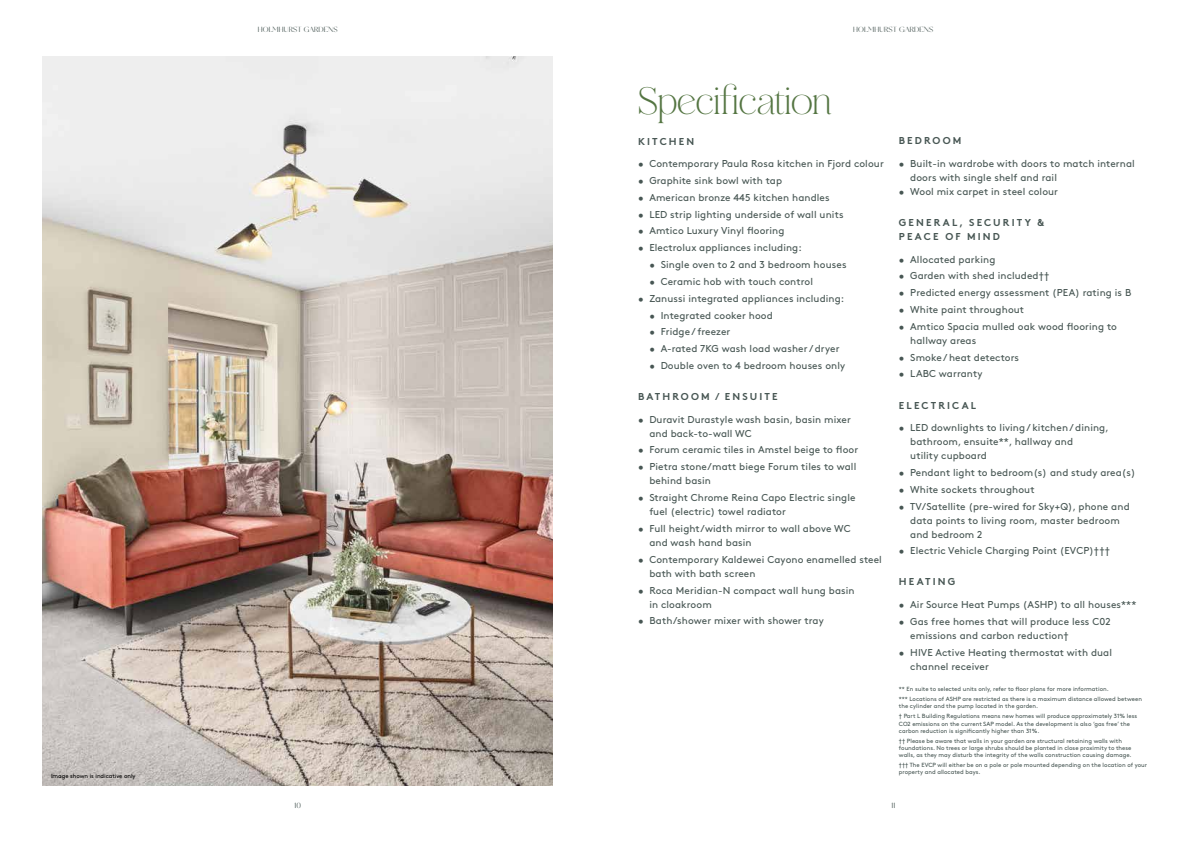
<style>
.page{position:relative;width:1191px;height:842px;background:#fff}
.page>*{position:absolute;margin:0;border:0;box-sizing:border-box;transform-origin:0 0}
.t1{font:38px "Maginia";letter-spacing:-.02em;color:#547542}
.t2{font:10px/14px "Brown Pro";letter-spacing:.01em;color:#475653}
.t3{font:700 10px/14px "Brown Pro";letter-spacing:.21em;color:#475653}
.t4{font:8px "Gallery Modern";letter-spacing:.02em;color:#475653}
.t5{font:6px/7.2px "Brown Pro";color:#475653}
.t6{font:6px "Brown Pro";letter-spacing:-.01em;color:#000}
</style>
<div class="page">
<img style="left:43px;top:57px;width:510px;height:728px">
<p class="t4" style="left:258px;top:25px;width:82px">HOLMHURST GARDENS</p>
<p class="t6" style="left:51px;top:772px;width:86px">Image shown is indicative only</p>
<p class="t4" style="left:294px;top:801px;width:8px">10</p>
<p class="t4" style="left:853px;top:25px;width:82px">HOLMHURST GARDENS</p>
<h1 class="t1" style="left:638px;top:78px;width:196px">Specification</h1>
<p class="t3" style="left:638px;top:133px;width:58px">KITCHEN</p>
<p class="t2" style="left:638px;top:156px;width:247px">• Contemporary Paula Rosa kitchen in Fjord colour</p>
<p class="t2" style="left:638px;top:173px;width:146px">• Graphite sink bowl with tap</p>
<p class="t2" style="left:638px;top:189px;width:193px">• American bronze 445 kitchen handles</p>
<p class="t2" style="left:638px;top:206px;width:207px">• LED strip lighting underside of wall units</p>
<p class="t2" style="left:638px;top:223px;width:148px">• Amtico Luxury Vinyl flooring</p>
<p class="t2" style="left:638px;top:240px;width:165px">• Electrolux appliances including:</p>
<p class="t2" style="left:649px;top:257px;width:199px">• Single oven to 2 and 3 bedroom houses</p>
<p class="t2" style="left:649px;top:274px;width:165px">• Ceramic hob with touch control</p>
<p class="t2" style="left:638px;top:290px;width:208px">• Zanussi integrated appliances including:</p>
<p class="t2" style="left:649px;top:307px;width:125px">• Integrated cooker hood</p>
<p class="t2" style="left:649px;top:324px;width:83px">• Fridge / freezer</p>
<p class="t2" style="left:649px;top:341px;width:192px">• A-rated 7KG wash load washer / dryer</p>
<p class="t2" style="left:649px;top:358px;width:197px">• Double oven to 4 bedroom houses only</p>
<p class="t3" style="left:638px;top:388px;width:141px">BATHROOM / ENSUITE</p>
<p class="t2" style="left:649px;top:411px;width:203px;text-indent:-11px">• Duravit Durastyle wash basin, basin mixer and back-to-wall WC</p>
<p class="t2" style="left:638px;top:442px;width:222px">• Forum ceramic tiles in Amstel beige to floor</p>
<p class="t2" style="left:649px;top:459px;width:208px;text-indent:-11px">• Pietra stone/matt biege Forum tiles to wall behind basin</p>
<p class="t2" style="left:649px;top:490px;width:208px;text-indent:-11px">• Straight Chrome Reina Capo Electric single fuel (electric) towel radiator</p>
<p class="t2" style="left:649px;top:521px;width:203px;text-indent:-11px">• Full height/width mirror to wall above WC and wash hand basin</p>
<p class="t2" style="left:649px;top:551px;width:234px;text-indent:-11px">• Contemporary Kaldewei Cayono enamelled steel bath with bath screen</p>
<p class="t2" style="left:649px;top:582px;width:207px;text-indent:-11px">• Roca Meridian-N compact wall hung basin in cloakroom</p>
<p class="t2" style="left:638px;top:613px;width:187px">• Bath/shower mixer with shower tray</p>
<p class="t3" style="left:899px;top:133px;width:64px">BEDROOM</p>
<p class="t2" style="left:910px;top:156px;width:226px;text-indent:-11px">• Built-in wardrobe with doors to match internal doors with single shelf and rail</p>
<p class="t2" style="left:899px;top:184px;width:161px">• Wool mix carpet in steel colour</p>
<p class="t3" style="left:899px;top:214px;width:146px">GENERAL, SECURITY &amp;<br>PEACE OF MIND</p>
<p class="t2" style="left:899px;top:251px;width:98px">• Allocated parking</p>
<p class="t2" style="left:899px;top:268px;width:152px">• Garden with shed included††</p>
<p class="t2" style="left:899px;top:285px;width:234px">• Predicted energy assessment (PEA) rating is B</p>
<p class="t2" style="left:899px;top:302px;width:127px">• White paint throughout</p>
<p class="t2" style="left:910px;top:318px;width:208px;text-indent:-11px">• Amtico Spacia mulled oak wood flooring to hallway areas</p>
<p class="t2" style="left:899px;top:349px;width:122px">• Smoke / heat detectors</p>
<p class="t2" style="left:899px;top:366px;width:85px">• LABC warranty</p>
<p class="t3" style="left:899px;top:397px;width:79px">ELECTRICAL</p>
<p class="t2" style="left:910px;top:420px;width:200px;text-indent:-11px">• LED downlights to living / kitchen / dining, bathroom, ensuite**, hallway and<br>utility cupboard</p>
<p class="t2" style="left:899px;top:464px;width:238px">• Pendant light to bedroom(s) and study area(s)</p>
<p class="t2" style="left:899px;top:481px;width:137px">• White sockets throughout</p>
<p class="t2" style="left:910px;top:498px;width:221px;text-indent:-11px">• TV/Satellite (pre-wired for Sky+Q), phone and data points to living room, master bedroom and bedroom 2</p>
<p class="t2" style="left:899px;top:543px;width:212px">• Electric Vehicle Charging Point (EVCP)†††</p>
<p class="t3" style="left:899px;top:574px;width:58px">HEATING</p>
<p class="t2" style="left:899px;top:596px;width:239px">• Air Source Heat Pumps (ASHP) to all houses***</p>
<p class="t2" style="left:910px;top:613px;width:202px;text-indent:-11px">• Gas free homes that will produce less C02 emissions and carbon reduction†</p>
<p class="t2" style="left:910px;top:644px;width:203px;text-indent:-11px">• HIVE Active Heating thermostat with dual channel receiver</p>
<p class="t5" style="left:899px;top:683px;width:245px;line-height:10px">** En suite to selected units only, refer to floor plans for more information.<br>*** Locations of ASHP are restricted as there is a maximum distance allowed between</p>
<p class="t5" style="left:899px;top:701px;width:240px;line-height:10px">the cylinder and the pump located in the garden.<br>† Part L Building Regulations means new homes will produce approximately 31% less</p>
<p class="t5" style="left:899px;top:719px;width:233px">CO2 emissions on the current SAP model. As the development is also ‘gas free’ the carbon reduction is significantly higher than 31%.</p>
<p class="t5" style="left:899px;top:736px;width:234px">†† Please be aware that walls in your garden are structural retaining walls with foundations. No trees or large shrubs should be planted in close proximity to these walls, as they may disturb the integrity of the walls construction causing damage.</p>
<p class="t5" style="left:899px;top:761px;width:250px">††† The EVCP will either be on a pole or pole mounted depending on the location of your property and allocated bays.</p>
<p class="t4" style="left:891px;top:801px;width:6px">11</p>
</div>
